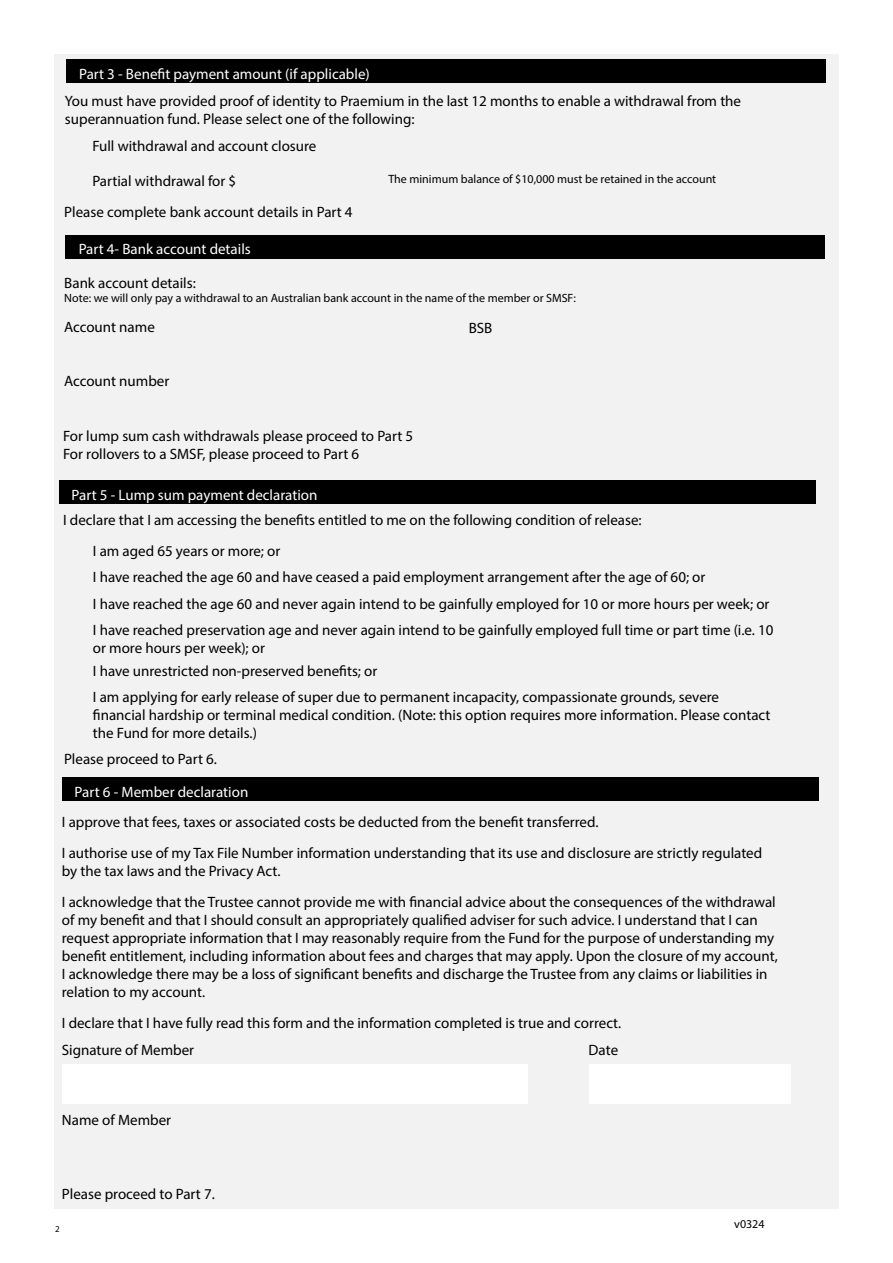
<style>
.page{position:relative;width:893px;height:1263px;background:#fff}
.page>*{position:absolute;margin:0;border:0;box-sizing:border-box;transform-origin:0 0}
.t1{font:15px/18px "Myriad Pro";color:#000}
.t2{font:15px "Myriad Pro";color:#fff}
.t3{font:12px "Myriad Pro";color:#000}
.t4{font:9px "Myriad Pro";color:#000}
</style>
<div class="page">
<div style="left:54px;top:54px;width:785px;height:1155px;background:#f3f2f3"></div>
<div style="left:59px;top:480px;width:757px;height:24px;background:#000"></div>
<div style="left:62px;top:777px;width:757px;height:23px;background:#000"></div>
<div style="left:62px;top:1064px;width:465px;height:40px;background:#fff"></div>
<div style="left:589px;top:1064px;width:202px;height:40px;background:#fff"></div>
<div style="left:66px;top:59px;width:759px;height:24px;background:#000"></div>
<div style="left:66px;top:235px;width:759px;height:23px;background:#000"></div>
<p class="t2" style="left:79px;top:65px;width:292px">Part 3 - Benefit payment amount (if applicable)</p>
<p class="t1" style="left:65px;top:92px;width:678px">You must have provided proof of identity to Praemium in the last 12 months to enable a withdrawal from the superannuation fund. Please select one of the following:</p>
<p class="t1" style="left:92px;top:137px;width:226px">Full withdrawal and account closure</p>
<p class="t1" style="left:92px;top:171px;width:145px">Partial withdrawal for $</p>
<p class="t1" style="left:64px;top:203px;width:290px">Please complete bank account details in Part 4</p>
<p class="t2" style="left:79px;top:240px;width:174px">Part 4- Bank account details</p>
<p class="t3" style="left:388px;top:172px;width:329px">The minimum balance of $10,000 must be retained in the account</p>
<p class="t1" style="left:64px;top:273px;width:133px">Bank account details:</p>
<p class="t3" style="left:64px;top:291px;width:513px">Note: we will only pay a withdrawal to an Australian bank account in the name of the member or SMSF:</p>
<p class="t1" style="left:64px;top:318px;width:92px">Account name</p>
<p class="t1" style="left:469px;top:318px;width:25px">BSB</p>
<p class="t1" style="left:64px;top:371px;width:107px">Account number</p>
<p class="t1" style="left:63px;top:427px;width:352px">For lump sum cash withdrawals please proceed to Part 5<br>For rollovers to a SMSF, please proceed to Part 6</p>
<p class="t2" style="left:72px;top:486px;width:247px">Part 5 - Lump sum payment declaration</p>
<p class="t1" style="left:93px;top:504px;width:550px;line-height:30.8px;text-indent:-30px">I declare that I am accessing the benefits entitled to me on the following condition of release:<br>I am aged 65 years or more; or</p>
<p class="t1" style="left:93px;top:564px;width:682px;line-height:26.5px">I have reached the age 60 and have ceased a paid employment arrangement after the age of 60; or<br>I have reached the age 60 and never again intend to be gainfully employed for 10 or more hours per week; or<br>I have reached preservation age and never again intend to be gainfully employed full time or part time (i.e. 10</p>
<p class="t1" style="left:93px;top:637px;width:286px;line-height:22.2px">or more hours per week); or<br>I have unrestricted non-preserved benefits; or</p>
<p class="t1" style="left:93px;top:688px;width:679px">I am applying for early release of super due to permanent incapacity, compassionate grounds, severe financial hardship or terminal medical condition. (Note: this option requires more information. Please contact the Fund for more details.)</p>
<p class="t1" style="left:64px;top:749px;width:154px">Please proceed to Part 6.</p>
<p class="t2" style="left:75px;top:782px;width:175px">Part 6 - Member declaration</p>
<p class="t1" style="left:62px;top:807px;width:702px;line-height:30.8px">I approve that fees, taxes or associated costs be deducted from the benefit transferred.<br>I authorise use of my Tax File Number information understanding that its use and disclosure are strictly regulated</p>
<p class="t1" style="left:62px;top:855px;width:715px;line-height:30.8px">by the tax laws and the Privacy Act.<br>I acknowledge that the Trustee cannot provide me with financial advice about the consequences of the withdrawal</p>
<p class="t1" style="left:62px;top:911px;width:717px">of my benefit and that I should consult an appropriately qualified adviser for such advice. I understand that I can request appropriate information that I may reasonably require from the Fund for the purpose of understanding my benefit entitlement, including information about fees and charges that may apply. Upon the closure of my account, I acknowledge there may be a loss of significant benefits and discharge the Trustee from any claims or liabilities in relation to my account.</p>
<p class="t1" style="left:62px;top:1009px;width:561px;line-height:27.6px">I declare that I have fully read this form and the information completed is true and correct.<br>Signature of Member</p>
<p class="t1" style="left:589px;top:1041px;width:31px">Date</p>
<p class="t1" style="left:62px;top:1111px;width:111px">Name of Member</p>
<p class="t1" style="left:62px;top:1184px;width:154px">Please proceed to Part 7.</p>
<p class="t4" style="left:55px;top:1223px;width:6px">2</p>
<p class="t3" style="left:734px;top:1217px;width:32px">v0324</p>
</div>
